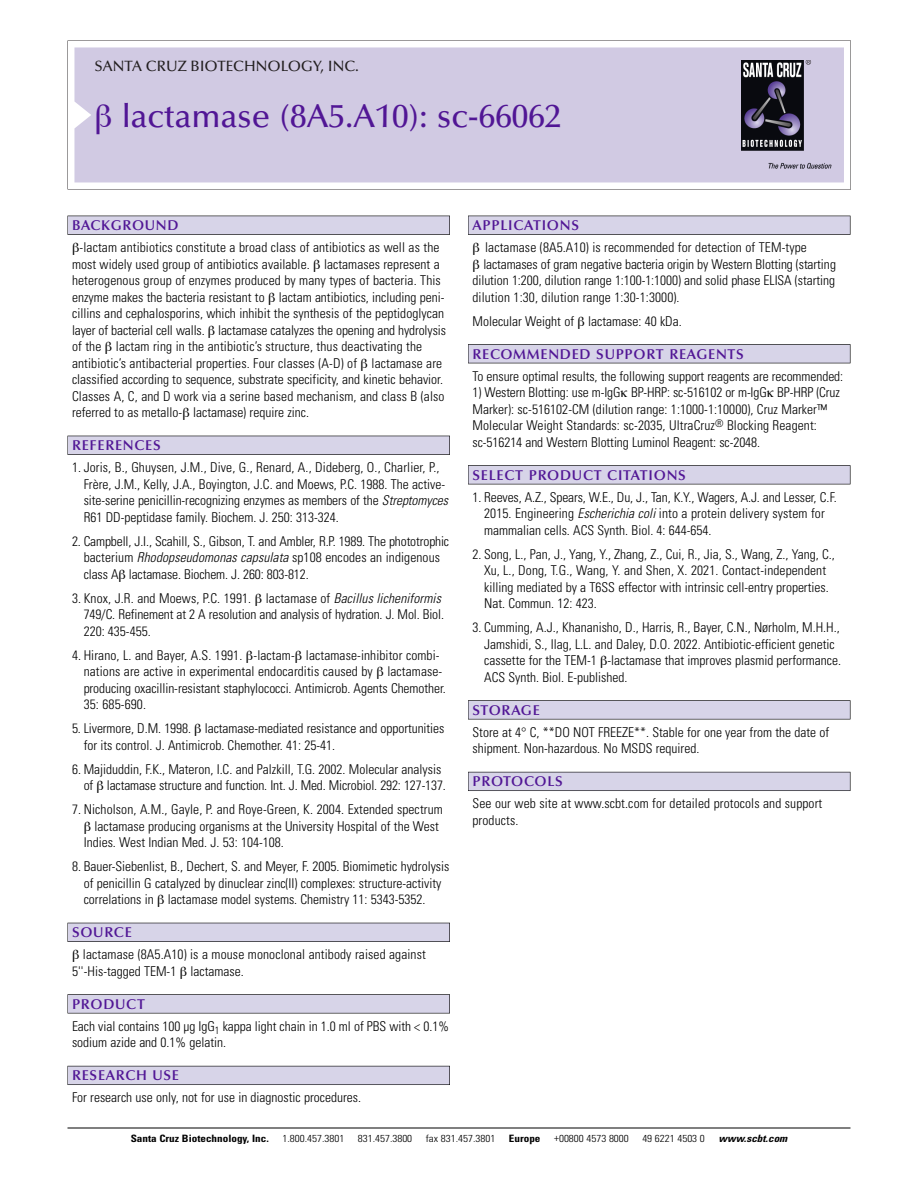
<style>
.page{position:relative;width:918px;height:1188px;background:#fff}
.page>*{position:absolute;margin:0;border:0;box-sizing:border-box;transform-origin:0 0}
.t1{font:500 33px "Optima";color:#511695}
.t2{font:500 15px "Optima";color:#231f20}
.t3{font:600 14.25px "Optima";letter-spacing:.05em;color:#511695}
.t4{font:300 condensed 13.5px/16.5px "Univers";color:#000}
.t5{font:300 condensed 10.2px "Univers";color:#000;scale:1.1 1}
.t6{font:700 condensed 10.2px "Univers";color:#000;scale:1.1 1}
.t7{font:italic 700 condensed 10.2px "Univers";color:#000;scale:1.1 1}
.s1{font-style:italic}
</style>
<div class="page">
<svg style="left:68px;top:40px;width:783px;height:149px"></svg>
<div style="left:74px;top:47px;width:770px;height:135px;background:#d1cae3"></div>
<img style="left:741px;top:60px;width:90px;height:108px">
<div style="left:68px;top:216px;width:382px;height:19px;background:#535256"></div>
<div style="left:68px;top:216px;width:381px;height:18px;background:#d7d4e8"></div>
<div style="left:68px;top:436px;width:382px;height:19px;background:#525156"></div>
<div style="left:68px;top:436px;width:381px;height:18px;background:#d7d4e8"></div>
<div style="left:68px;top:923px;width:382px;height:19px;background:#515057"></div>
<div style="left:68px;top:923px;width:381px;height:18px;background:#d7d4e8"></div>
<div style="left:68px;top:994px;width:382px;height:19px;background:#575659"></div>
<div style="left:68px;top:995px;width:381px;height:18px;background:#d7d4e8"></div>
<div style="left:68px;top:1066px;width:382px;height:19px;background:#595860"></div>
<div style="left:68px;top:1066px;width:381px;height:18px;background:#d7d4e8"></div>
<div style="left:468px;top:216px;width:382px;height:19px;background:#535256"></div>
<div style="left:468px;top:216px;width:382px;height:18px;background:#d7d4e8"></div>
<div style="left:468px;top:344px;width:382px;height:19px;background:#515155"></div>
<div style="left:468px;top:345px;width:382px;height:18px;background:#d7d4e8"></div>
<div style="left:468px;top:465px;width:382px;height:19px;background:#545357"></div>
<div style="left:468px;top:466px;width:382px;height:18px;background:#d7d4e8"></div>
<div style="left:468px;top:700px;width:382px;height:19px;background:#575659"></div>
<div style="left:468px;top:701px;width:382px;height:18px;background:#d7d4e8"></div>
<div style="left:468px;top:772px;width:382px;height:19px;background:#595860"></div>
<div style="left:468px;top:772px;width:382px;height:18px;background:#d7d4e8"></div>
<hr style="left:68px;top:1128px;width:782px;height:1px;background:#000">
<svg style="left:97px;top:105px;width:14px;height:29px"></svg>
<p class="t2" style="left:94px;top:60px;width:266px">SANTA CRUZ BIOTECHNOLOGY, INC.</p>
<p class="t1" style="left:122px;top:102px;width:441px">lactamase (8A5.A10): sc-66062</p>
<p class="t3" style="left:72px;top:219px;width:108px">BACKGROUND</p>
<p class="t4" style="left:72px;top:240px;width:376px;text-indent:8px">-lactam antibiotics constitute a broad class of antibiotics as well as the most widely used group of antibiotics available. lactamases represent a heterogenous group of enzymes produced by many types of bacteria. This enzyme makes the bacteria resistant to lactam antibiotics, including peni&shy;cillins and cephalosporins, which inhibit the synthesis of the peptidoglycan layer of bacterial cell walls. lactamase catalyzes the opening and hydrolysis of the lactam ring in the antibiotic’s structure, thus deactivating the antibiotic’s antibacterial properties. Four classes (A-D) of lactamase are classified according to sequence, substrate specificity, and kinetic behavior.<br>Classes A, C, and D work via a serine based mechanism, and class B (also referred to as metallo- lactamase) require zinc.</p>
<p class="t3" style="left:72px;top:439px;width:90px">REFERENCES</p>
<p class="t4" style="left:84px;top:460px;width:369px;text-indent:-12px">1. Joris, B., Ghuysen, J.M., Dive, G., Renard, A., Dideberg, O., Charlier, P., Frère, J.M., Kelly, J.A., Boyington, J.C. and Moews, P.C. 1988. The active&shy;site-serine penicillin-recognizing enzymes as members of the <span class="s1">Streptomyces </span>R61 DD-peptidase family. Biochem. J. 250: 313-324.</p>
<p class="t4" style="left:84px;top:534px;width:367px;text-indent:-12px">2. Campbell, J.I., Scahill, S., Gibson, T. and Ambler, R.P. 1989. The phototrophic bacterium <span class="s1">Rhodopseudomonas capsulata</span> sp108 encodes an indigenous class A lactamase. Biochem. J. 260: 803-812.</p>
<p class="t4" style="left:84px;top:591px;width:362px;text-align:justify;text-indent:-12px">3. Knox, J.R. and Moews, P.C. 1991. lactamase of <span class="s1">Bacillus licheniformis </span>749/C. Refinement at 2 A resolution and analysis of hydration. J. Mol. Biol.<br>220: 435-455.</p>
<p class="t4" style="left:84px;top:648px;width:364px;text-indent:-12px">4. Hirano, L. and Bayer, A.S. 1991. -lactam- lactamase-inhibitor combi&shy;nations are active in experimental endocarditis caused by lactamase&shy;producing oxacillin-resistant staphylococci. Antimicrob. Agents Chemother.<br>35: 685-690.</p>
<p class="t4" style="left:84px;top:721px;width:362px;text-indent:-12px">5. Livermore, D.M. 1998. lactamase-mediated resistance and opportunities for its control. J. Antimicrob. Chemother. 41: 25-41.</p>
<p class="t4" style="left:84px;top:762px;width:364px;text-indent:-12px">6. Majiduddin, F.K., Materon, I.C. and Palzkill, T.G. 2002. Molecular analysis of lactamase structure and function. Int. J. Med. Microbiol. 292: 127-137.</p>
<p class="t4" style="left:72px;top:802px;width:372px">7. Nicholson, A.M., Gayle, P. and Roye-Green, K. 2004. Extended spectrum</p>
<p class="t4" style="left:95px;top:819px;width:346px">lactamase producing organisms at the University Hospital of the West</p>
<p class="t4" style="left:84px;top:835px;width:202px">Indies. West Indian Med. J. 53: 104-108.</p>
<p class="t4" style="left:84px;top:859px;width:367px;text-indent:-12px">8. Bauer-Siebenlist, B., Dechert, S. and Meyer, F. 2005. Biomimetic hydrolysis of penicillin G catalyzed by dinuclear zinc(II) complexes: structure-activity correlations in lactamase model systems. Chemistry 11: 5343-5352.</p>
<p class="t3" style="left:72px;top:926px;width:61px">SOURCE</p>
<p class="t4" style="left:72px;top:948px;width:355px;text-indent:11px">lactamase (8A5.A10) is a mouse monoclonal antibody raised against<br>5''-His-tagged TEM-1 lactamase.</p>
<p class="t3" style="left:72px;top:998px;width:74px">PRODUCT</p>
<p class="t4" style="left:72px;top:1019px;width:378px">Each vial contains 100 µg IgG<sub>1</sub> kappa light chain in 1.0 ml of PBS with &lt; 0.1% sodium azide and 0.1% gelatin.</p>
<p class="t3" style="left:72px;top:1069px;width:109px">RESEARCH USE</p>
<p class="t4" style="left:72px;top:1091px;width:291px">For research use only, not for use in diagnostic procedures.</p>
<p class="t3" style="left:473px;top:219px;width:108px">APPLICATIONS</p>
<p class="t4" style="left:485px;top:240px;width:323px">lactamase (8A5.A10) is recommended for detection of TEM-type</p>
<p class="t4" style="left:483px;top:257px;width:354px">lactamases of gram negative bacteria origin by Western Blotting (starting</p>
<p class="t4" style="left:473px;top:273px;width:364px">dilution 1:200, dilution range 1:100-1:1000) and solid phase ELISA (starting</p>
<p class="t4" style="left:473px;top:290px;width:209px">dilution 1:30, dilution range 1:30-1:3000).</p>
<p class="t4" style="left:473px;top:314px;width:211px">Molecular Weight of lactamase: 40 kDa.</p>
<p class="t3" style="left:473px;top:348px;width:273px">RECOMMENDED SUPPORT REAGENTS</p>
<p class="t4" style="left:473px;top:369px;width:372px">To ensure optimal results, the following support reagents are recommended:</p>
<p class="t4" style="left:473px;top:385px;width:369px">1) Western Blotting: use m-IgG BP-HRP: sc-516102 or m-IgG BP-HRP (Cruz Marker): sc-516102-CM (dilution range: 1:1000-1:10000), Cruz Marker™ Molecular Weight Standards: sc-2035, UltraCruz<sup>®</sup> Blocking Reagent: sc-516214 and Western Blotting Luminol Reagent: sc-2048.</p>
<p class="t3" style="left:473px;top:469px;width:215px">SELECT PRODUCT CITATIONS</p>
<p class="t4" style="left:484px;top:490px;width:354px;text-indent:-12px">1. Reeves, A.Z., Spears, W.E., Du, J., Tan, K.Y., Wagers, A.J. and Lesser, C.F.<br>2015. Engineering <span class="s1">Escherichia coli</span> into a protein delivery system for mammalian cells. ACS Synth. Biol. 4: 644-654.</p>
<p class="t4" style="left:484px;top:547px;width:352px;text-indent:-12px">2. Song, L., Pan, J., Yang, Y., Zhang, Z., Cui, R., Jia, S., Wang, Z., Yang, C., Xu, L., Dong, T.G., Wang, Y. and Shen, X. 2021. Contact-independent killing mediated by a T6SS effector with intrinsic cell-entry properties.<br>Nat. Commun. 12: 423.</p>
<p class="t4" style="left:484px;top:621px;width:358px;text-indent:-12px">3. Cumming, A.J., Khananisho, D., Harris, R., Bayer, C.N., Nørholm, M.H.H., Jamshidi, S., Ilag, L.L. and Daley, D.O. 2022. Antibiotic-efficient genetic cassette for the TEM-1 -lactamase that improves plasmid performance.<br>ACS Synth. Biol. E-published.</p>
<p class="t3" style="left:473px;top:704px;width:69px">STORAGE</p>
<p class="t4" style="left:473px;top:725px;width:358px">Store at 4° C, **DO NOT FREEZE**. Stable for one year from the date of shipment. Non-hazardous. No MSDS required.</p>
<p class="t3" style="left:473px;top:775px;width:92px">PROTOCOLS</p>
<p class="t4" style="left:473px;top:797px;width:351px">See our web site at www.scbt.com for detailed protocols and support products.</p>
<p class="t6" style="left:131px;top:1135px;width:127px">Santa Cruz Biotechnology, Inc.</p>
<p class="t5" style="left:282px;top:1135px;width:58px">1.800.457.3801</p>
<p class="t5" style="left:358px;top:1135px;width:51px">831.457.3800</p>
<p class="t5" style="left:426px;top:1135px;width:65px">fax 831.457.3801</p>
<p class="t6" style="left:509px;top:1135px;width:30px">Europe</p>
<p class="t5" style="left:554px;top:1135px;width:69px">+00800 4573 8000</p>
<p class="t5" style="left:642px;top:1135px;width:58px">49 6221 4503 0</p>
<p class="t7" style="left:719px;top:1135px;width:66px">www.scbt.com</p>
</div>
